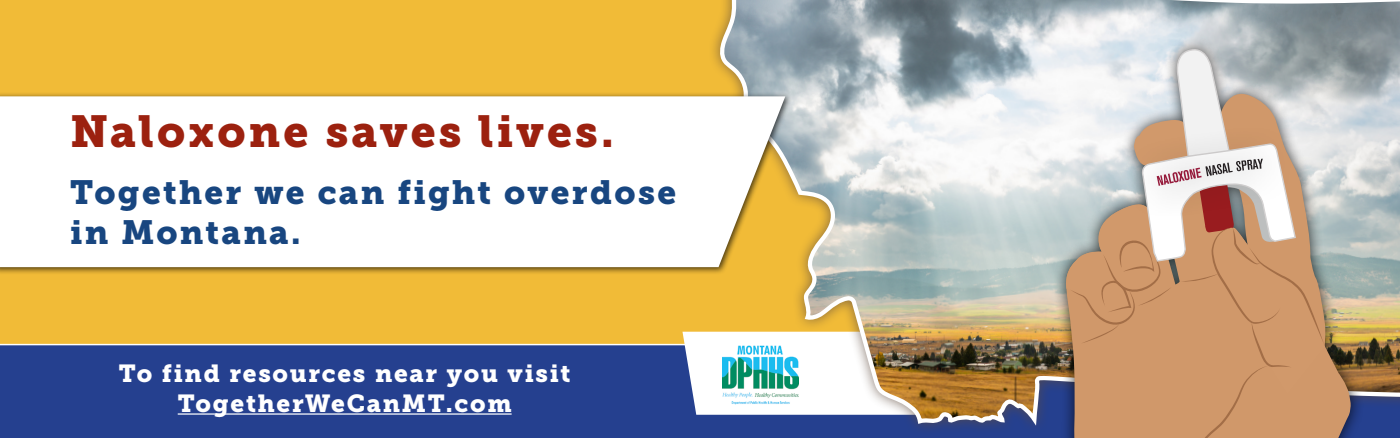
<style>
.page{position:relative;width:1400px;height:438px;background:#fff}
.page>*{position:absolute;margin:0;border:0;box-sizing:border-box;transform-origin:0 0}
.t1{font:44.45px "Museo Slab 900";letter-spacing:.07em;color:#9c210f}
.t2{font:33.43px/40.1px "Museo Slab 900";letter-spacing:.07em;color:#184680}
.t3{font:24.5px/29.4px "Museo Slab 900";letter-spacing:.07em;color:#fff;text-align:center}
</style>
<div class="page">
<div style="left:0;top:0;width:1400px;height:345px;background:#f1bb37"></div>
<div style="left:0;top:345px;width:1400px;height:93px;background:#25408f"></div>
<svg style="left:682px;top:331px;width:26px;height:83px;fill:#fff"></svg>
<hr style="left:0;top:343px;width:1400px;height:2px;background:#fff">
<img style="left:719px;top:0;width:681px;height:429px">
<div style="left:1053px;top:36px;width:311px;height:402px;background:#000;opacity:.75"></div>
<img style="left:1325px;top:94px;width:26px;height:344px">
<svg style="left:1063px;top:46px;width:262px;height:392px;background:#ceaf97"></svg>
<div style="left:0;top:92px;width:793px;height:183px;background:#000;opacity:.68"></div>
<div style="left:0;top:96px;width:785px;height:171px;background:#fff"></div>
<hr style="left:178px;top:413px;width:334px;height:1px;background:#fff">
<h1 class="t1" style="left:70px;top:106px;width:545px">Naloxone saves lives.</h1>
<h2 class="t2" style="left:70px;top:173px;width:608px">Together we can fight overdose in Montana.</h2>
<p class="t3" style="left:119px;top:359px;width:453px">To find resources near you visit<br>TogetherWeCanMT.com</p>
</div>
